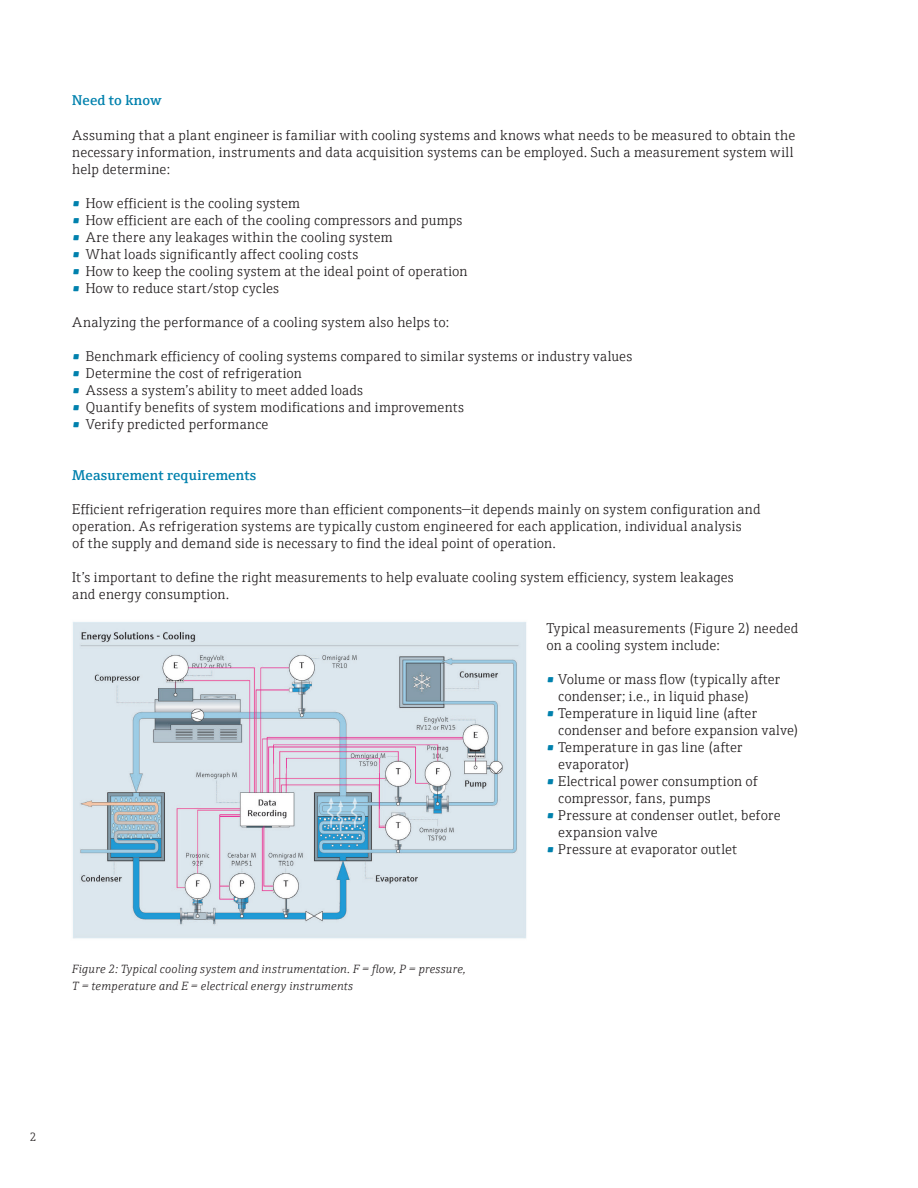
<style>
.page{position:relative;width:918px;height:1188px;background:#fff}
.page>*{position:absolute;margin:0;border:0;box-sizing:border-box;transform-origin:0 0}
.t1{font:300 14.25px/17px "E+H Serif";letter-spacing:.015em;color:#231f20}
.t2{font:600 14.25px "E+H Serif";letter-spacing:.015em;color:#0081ad}
.t3{font:italic 300 12px/17px "E+H Serif";letter-spacing:.02em;color:#231f20}
.t4{font:300 12px "E+H Serif";color:#231f20}
.s1{color:#0081ad}
</style>
<div class="page">
<img style="left:73px;top:622px;width:454px;height:317px">
<p class="t2" style="left:72px;top:90px;width:90px">Need to know</p>
<p class="t1" style="left:72px;top:126px;width:725px;text-align:justify">Assuming that a plant engineer is familiar with cooling systems and knows what needs to be measured to obtain the necessary information, instruments and data acquisition systems can be employed. Such a measurement system will help determine:</p>
<p class="t1" style="left:72px;top:194px;width:229px"><span class="s1">•</span> How efficient is the cooling system</p>
<p class="t1" style="left:72px;top:211px;width:392px"><span class="s1">•</span> How efficient are each of the cooling compressors and pumps</p>
<p class="t1" style="left:72px;top:228px;width:322px"><span class="s1">•</span> Are there any leakages within the cooling system</p>
<p class="t1" style="left:72px;top:245px;width:287px"><span class="s1">•</span> What loads significantly affect cooling costs</p>
<p class="t1" style="left:72px;top:262px;width:397px"><span class="s1">•</span> How to keep the cooling system at the ideal point of operation</p>
<p class="t1" style="left:72px;top:279px;width:208px"><span class="s1">•</span> How to reduce start/stop cycles</p>
<p class="t1" style="left:72px;top:313px;width:378px">Analyzing the performance of a cooling system also helps to:</p>
<p class="t1" style="left:72px;top:347px;width:561px"><span class="s1">•</span> Benchmark efficiency of cooling systems compared to similar systems or industry values</p>
<p class="t1" style="left:72px;top:364px;width:231px"><span class="s1">•</span> Determine the cost of refrigeration</p>
<p class="t1" style="left:72px;top:381px;width:292px"><span class="s1">•</span> Assess a system’s ability to meet added loads</p>
<p class="t1" style="left:72px;top:398px;width:393px"><span class="s1">•</span> Quantify benefits of system modifications and improvements</p>
<p class="t1" style="left:72px;top:415px;width:198px"><span class="s1">•</span> Verify predicted performance</p>
<p class="t2" style="left:72px;top:464px;width:186px">Measurement requirements</p>
<p class="t1" style="left:72px;top:500px;width:690px">Efficient refrigeration requires more than efficient components—it depends mainly on system configuration and operation. As refrigeration systems are typically custom engineered for each application, individual analysis<br>of the supply and demand side is necessary to find the ideal point of operation.</p>
<p class="t1" style="left:72px;top:568px;width:663px">It’s important to define the right measurements to help evaluate cooling system efficiency, system leakages and energy consumption.</p>
<p class="t1" style="left:547px;top:619px;width:253px">Typical measurements (Figure 2) needed on a cooling system include:</p>
<p class="t1" style="left:558px;top:670px;width:223px;text-indent:-12px"><span class="s1">•</span> Volume or mass flow (typically after condenser; i.e., in liquid phase)</p>
<p class="t1" style="left:558px;top:704px;width:242px;text-indent:-12px"><span class="s1">•</span> Temperature in liquid line (after condenser and before expansion valve)</p>
<p class="t1" style="left:558px;top:738px;width:186px;text-indent:-12px"><span class="s1">•</span> Temperature in gas line (after evaporator)</p>
<p class="t1" style="left:558px;top:772px;width:201px;text-indent:-12px"><span class="s1">•</span> Electrical power consumption of compressor, fans, pumps</p>
<p class="t1" style="left:558px;top:806px;width:224px;text-indent:-12px"><span class="s1">•</span> Pressure at condenser outlet, before expansion valve</p>
<p class="t1" style="left:547px;top:840px;width:192px"><span class="s1">•</span> Pressure at evaporator outlet</p>
<p class="t3" style="left:72px;top:960px;width:395px">Figure 2: Typical cooling system and instrumentation. F = flow, P = pressure,<br>T = temperature and E = electrical energy instruments</p>
<p class="t4" style="left:30px;top:1129px;width:8px">2</p>
</div>
